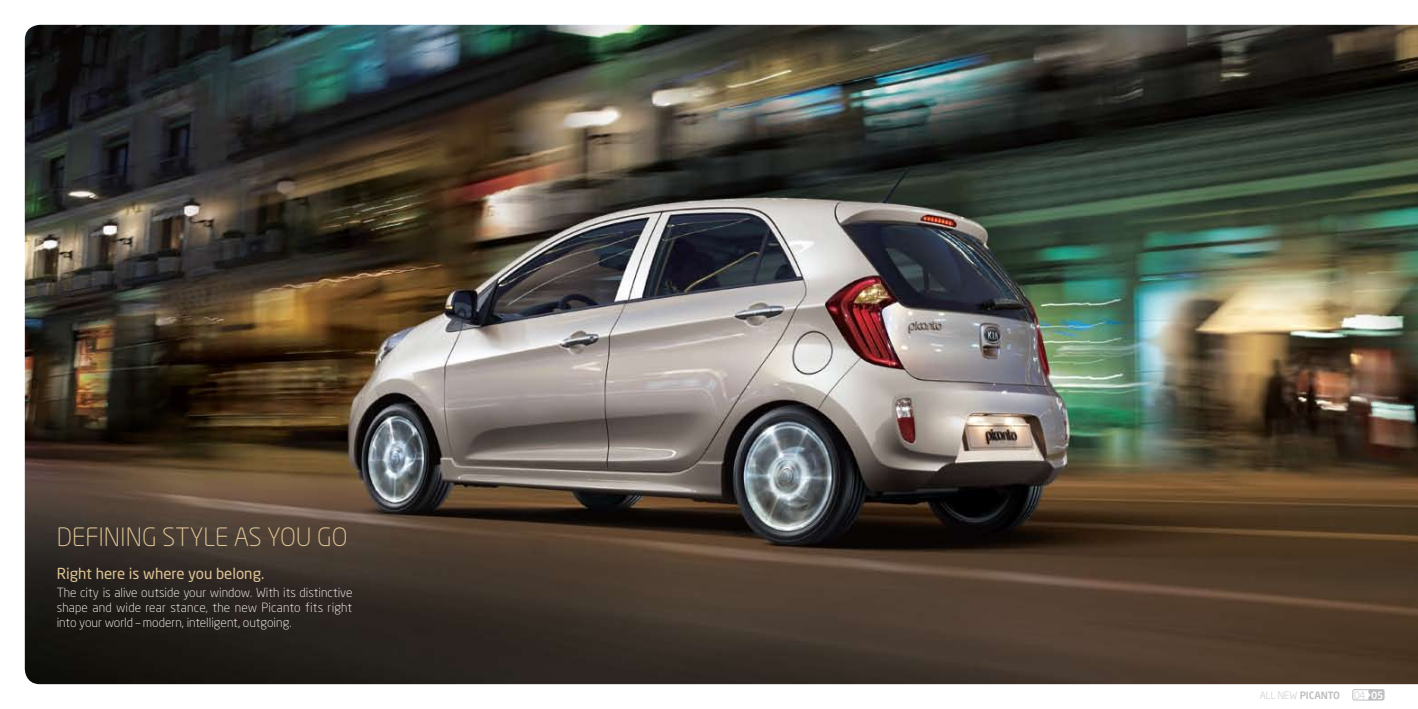
<style>
.page{position:relative;width:1418px;height:709px;background:#fff}
.page>*{position:absolute;margin:0;border:0;box-sizing:border-box;transform-origin:0 0}
.t1{font:300 25px "Neo Sans Pro Cyr";letter-spacing:-.01em;color:#dfc494}
.t2{font:15px "Neo Sans Pro Cyr";color:#dfc494}
.t3{font:300 12.5px/15px "Neo Sans Pro Cyr";color:#fff;text-align:justify}
.t4{font:500 10px "Neo Sans Pro Cyr";color:#bcbdc0}
.t5{font:300 10px "Neo Sans Pro Cyr";color:#bcbdc0}
.s1{font-weight:300}
.s2{font-weight:500;color:#fff}
</style>
<div class="page">
<img style="left:25px;top:25px;width:1392px;height:659px">
<div style="left:1352px;top:689px;width:32px;height:11px;border:1px solid #bcbdc0;border-radius:2px"></div>
<div style="left:1371px;top:689px;width:12px;height:11px;background:#bcbdc0;border-radius:2px"></div>
<svg style="left:1368px;top:689px;width:4px;height:11px"></svg>
<h1 class="t1" style="left:57px;top:522px;width:28px">Defining</h1>
<h1 class="t1" style="left:162px;top:522px;width:170px">style as you go</h1>
<p class="t2" style="left:57px;top:564px;width:209px">Right here is where you belong.</p>
<p class="t3" style="left:57px;top:584px;width:297px">The city is alive outside your window. With its distinctive shape and wide rear stance, the new Picanto fits right into your world – modern, intelligent, outgoing.</p>
<p class="t4" style="left:1259px;top:689px;width:82px"><span class="s1">ALL NEW</span> PICANTO</p>
<p class="t5" style="left:1354px;top:689px;width:31px">04 <span class="s2">05</span></p>
</div>
